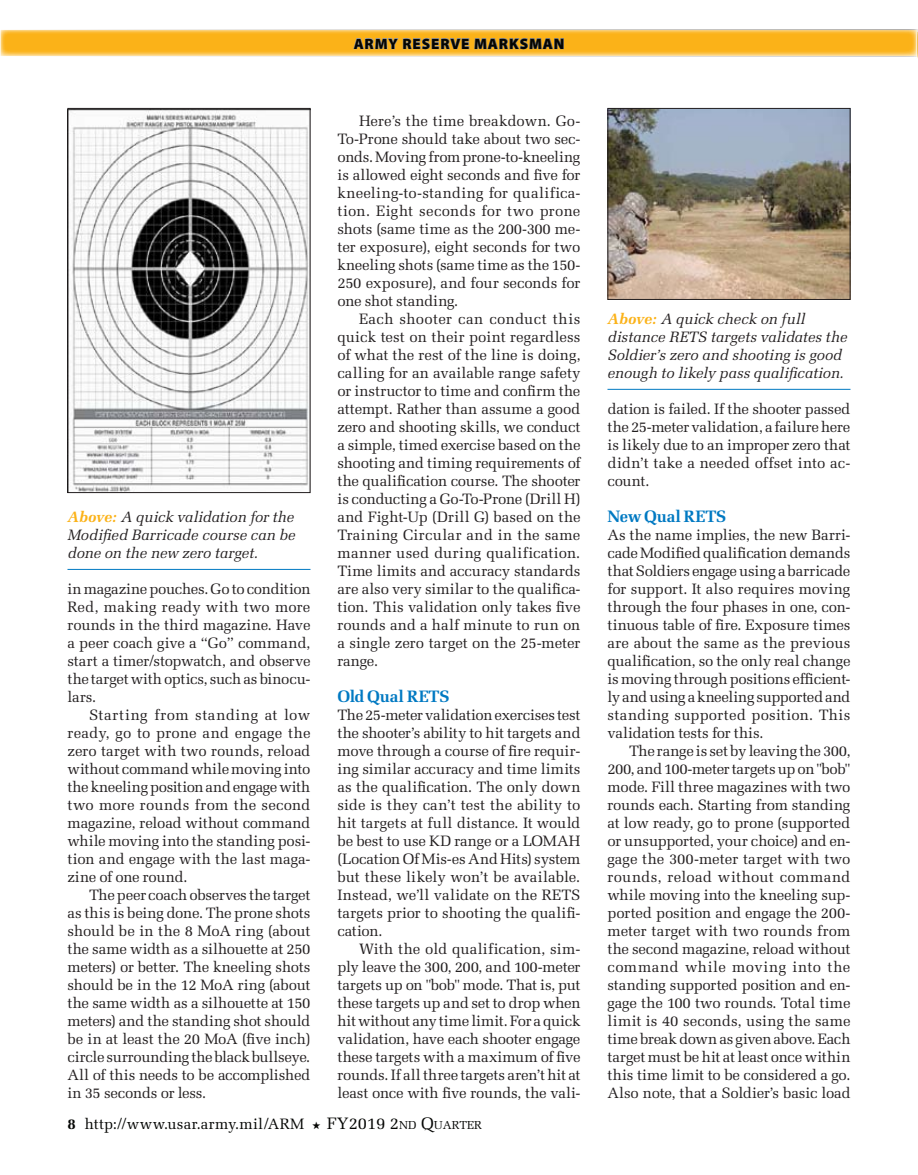
<style>
.page{position:relative;width:918px;height:1175px;background:#fff}
.page>*{position:absolute;margin:0;border:0;box-sizing:border-box;transform-origin:0 0}
.t1{font:700 16.5px "Melior LT Std";letter-spacing:-.015em;color:#0079c2}
.t2{font:15px/18px "Melior LT Std";letter-spacing:-.01em;color:#231f20;text-align:justify}
.t3{font:italic 15px/18px "Melior LT Std";letter-spacing:-.005em;color:#231f20;text-align:justify}
.t4{font:15px "Melior LT Std";letter-spacing:.02em;color:#040503}
.t5{font:900 15px "Myriad Pro";letter-spacing:.06em;color:#040503}
.s1{font-weight:700;color:#fbb218}
.s2{font-size:16.5px}
.s3{font-size:11.55px}
</style>
<div class="page">
<svg style="left:2px;top:32px;width:914px;height:23px;background:#fbb523"></svg>
<svg style="left:353px;top:38px;width:211px;height:12px;background:#d1a64b"></svg>
<div style="left:0;top:30px;width:918px;height:27px;border:1px solid #fff"></div>
<svg style="left:916px;top:31px;width:2px;height:27px"></svg>
<img style="left:70px;top:108px;width:241px;height:385px">
<div style="left:68px;top:108px;width:242px;height:385px;border:1px solid #231f20"></div>
<hr style="left:68px;top:569px;width:242px;height:1px;background:#0079c2">
<img style="left:610px;top:108px;width:241px;height:192px">
<div style="left:608px;top:108px;width:242px;height:192px;border:1px solid #231f20"></div>
<hr style="left:608px;top:389px;width:242px;height:1px;background:#0079c2">
<p class="t5" style="left:354px;top:34px;width:212px">ARMY RESERVE MARKSMAN</p>
<p class="t3" style="left:68px;top:508px;width:229px"><span class="s1">Above:</span> A quick validation for the Modified Barricade course can be done on the new zero target.</p>
<p class="t2" style="left:68px;top:580px;width:245px">in magazine pouches. Go to condition Red, making ready with two more rounds in the third magazine. Have a peer coach give a “Go” command, start a timer/stopwatch, and observe the target with optics, such as binocu&shy;lars.</p>
<p class="t2" style="left:68px;top:706px;width:245px;text-indent:22px">Starting from standing at low ready, go to prone and engage the zero target with two rounds, reload without command while moving into the kneeling position and engage with two more rounds from the second magazine, reload without command while moving into the standing posi&shy;tion and engage with the last maga&shy;zine of one round.</p>
<p class="t2" style="left:68px;top:886px;width:245px;text-indent:22px">The peer coach observes the target as this is being done. The prone shots should be in the 8 MoA ring (about the same width as a silhouette at 250 meters) or better. The kneeling shots should be in the 12 MoA ring (about the same width as a silhouette at 150 meters) and the standing shot should be in at least the 20 MoA (five inch) circle surrounding the black bullseye.<br>All of this needs to be accomplished in 35 seconds or less.</p>
<p class="t2" style="left:338px;top:112px;width:245px;text-indent:22px">Here’s the time breakdown. Go-To-Prone should take about two sec&shy;onds. Moving from prone-to-kneeling is allowed eight seconds and five for kneeling-to-standing for qualifica&shy;tion. Eight seconds for two prone shots (same time as the 200-300 me&shy;ter exposure), eight seconds for two kneeling shots (same time as the 150- 250 exposure), and four seconds for one shot standing.</p>
<p class="t2" style="left:338px;top:310px;width:245px;text-indent:22px">Each shooter can conduct this quick test on their point regardless of what the rest of the line is doing, calling for an available range safety or instructor to time and confirm the attempt. Rather than assume a good zero and shooting skills, we conduct a simple, timed exercise based on the shooting and timing requirements of the qualification course. The shooter is conducting a Go-To-Prone (Drill H) and Fight-Up (Drill G) based on the Training Circular and in the same manner used during qualification.<br>Time limits and accuracy standards are also very similar to the qualifica&shy;tion. This validation only takes five rounds and a half minute to run on a single zero target on the 25-meter range.</p>
<p class="t1" style="left:338px;top:686px;width:113px">Old Qual RETS</p>
<p class="t2" style="left:338px;top:706px;width:245px">The 25-meter validation exercises test the shooter’s ability to hit targets and move through a course of fire requir&shy;ing similar accuracy and time limits as the qualification. The only down side is they can’t test the ability to hit targets at full distance. It would be best to use KD range or a LOMAH (Location Of Mis-es And Hits) system but these likely won’t be available.<br>Instead, we’ll validate on the RETS targets prior to shooting the qualifi&shy;cation.</p>
<p class="t2" style="left:338px;top:940px;width:245px;text-indent:22px">With the old qualification, sim&shy;ply leave the 300, 200, and 100-meter targets up on "bob" mode. That is, put these targets up and set to drop when hit without any time limit. For a quick validation, have each shooter engage these targets with a maximum of five rounds. If all three targets aren’t hit at least once with five rounds, the vali-</p>
<p class="t4" style="left:85px;top:1114px;width:399px">http://www.usar.army.mil/ARM ★ <span class="s2">FY2019 2</span><span class="s3">nd</span> <span class="s2">Q</span><span class="s3">uarter</span></p>
<p class="t3" style="left:608px;top:310px;width:241px;text-align:left"><span class="s1">Above:</span> A quick check on full distance RETS targets validates the Soldier’s zero and shooting is good enough to likely pass qualification.</p>
<p class="t2" style="left:608px;top:400px;width:244px">dation is failed. If the shooter passed the 25-meter validation, a failure here is likely due to an improper zero that didn’t take a needed offset into ac&shy;count.</p>
<p class="t1" style="left:608px;top:506px;width:120px">New Qual RETS</p>
<p class="t2" style="left:608px;top:526px;width:245px">As the name implies, the new Barri&shy;cade Modified qualification demands that Soldiers engage using a barricade for support. It also requires moving through the four phases in one, con&shy;tinuous table of fire. Exposure times are about the same as the previous qualification, so the only real change is moving through positions efficient&shy;ly and using a kneeling supported and standing supported position. This validation tests for this.</p>
<p class="t2" style="left:608px;top:742px;width:245px;text-indent:22px">The range is set by leaving the 300, 200, and 100-meter targets up on "bob" mode. Fill three magazines with two rounds each. Starting from standing at low ready, go to prone (supported or unsupported, your choice) and en&shy;gage the 300-meter target with two rounds, reload without command while moving into the kneeling sup&shy;ported position and engage the 200- meter target with two rounds from the second magazine, reload without command while moving into the standing supported position and en&shy;gage the 100 two rounds. Total time limit is 40 seconds, using the same time break down as given above. Each target must be hit at least once within this time limit to be considered a go.<br>Also note, that a Soldier’s basic load</p>
</div>
